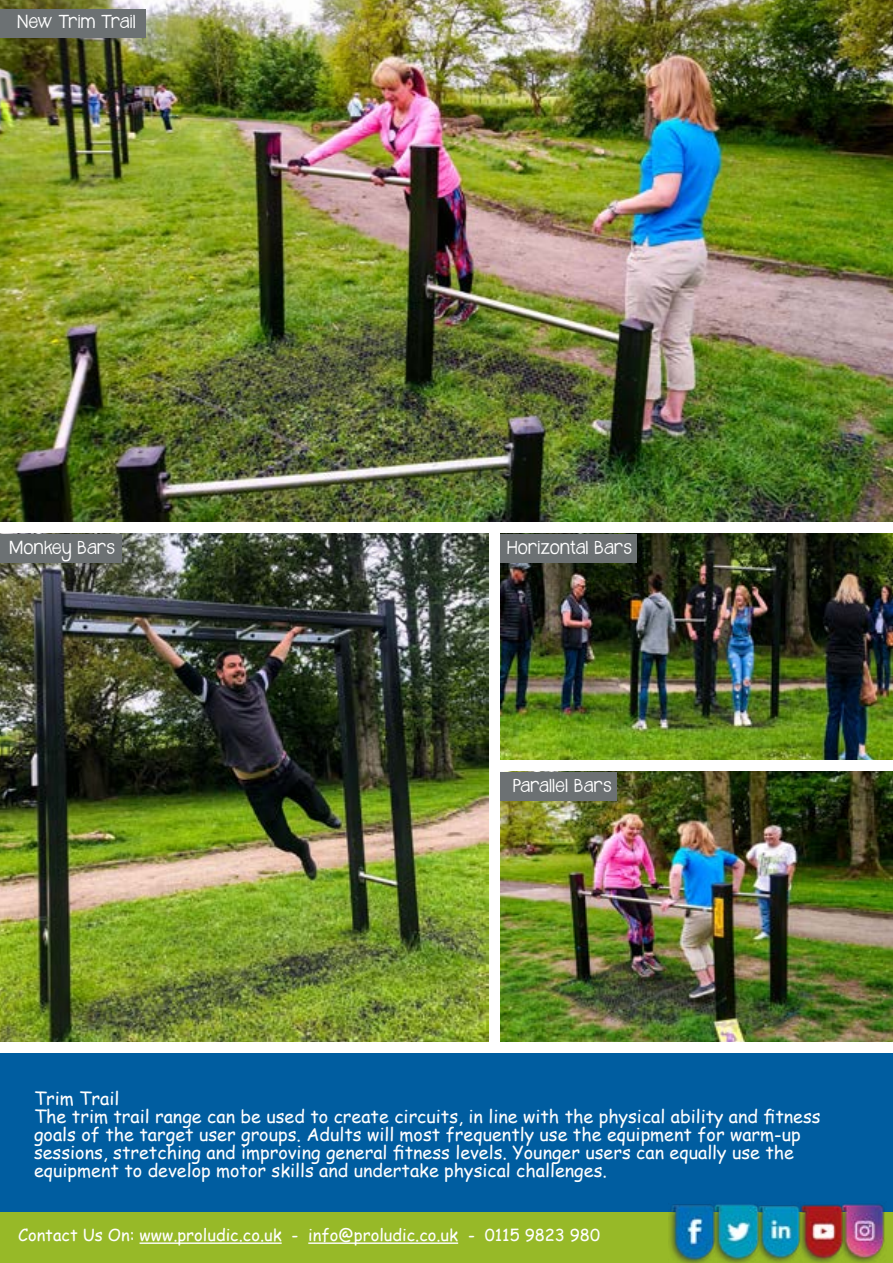
<style>
.page{position:relative;width:893px;height:1263px;background:#fff}
.page>*{position:absolute;margin:0;border:0;box-sizing:border-box;transform-origin:0 0}
.t1{font:18px/18px "Comic Sans MS";color:#fff}
.t2{font:16.5px "Comic Sans MS";color:#fff}
.t3{font:15px "Janda Safeand Sound Solid";letter-spacing:.02em;color:#fff}
</style>
<div class="page">
<div style="left:0;top:1053px;width:893px;height:175px;background:#005da0"></div>
<img style="left:500px;top:772px;width:393px;height:270px">
<img style="left:0;top:534px;width:488px;height:508px">
<div style="left:0;top:1212px;width:893px;height:51px;background:#97b928"></div>
<img style="left:668px;top:1204px;width:44px;height:59px">
<img style="left:845px;top:1204px;width:40px;height:59px">
<img style="left:761px;top:1205px;width:37px;height:58px">
<img style="left:712px;top:1204px;width:49px;height:59px">
<img style="left:798px;top:1204px;width:47px;height:59px">
<img style="left:0;top:0;width:893px;height:522px">
<hr style="left:140px;top:1242px;width:142px;height:2px;background:#fff">
<hr style="left:308px;top:1242px;width:150px;height:2px;background:#fff">
<img style="left:500px;top:534px;width:393px;height:226px">
<div style="left:0;top:9px;width:145px;height:29px;background:#6c7173"></div>
<div style="left:500px;top:534px;width:137px;height:29px;background:#6c7173"></div>
<div style="left:500px;top:772px;width:117px;height:29px;background:#6c7173"></div>
<div style="left:0;top:534px;width:121px;height:29px;background:#6c7173"></div>
<p class="t3" style="left:18px;top:11px;width:120px">New Trim Trail</p>
<p class="t3" style="left:10px;top:537px;width:107px">Monkey Bars</p>
<p class="t3" style="left:507px;top:537px;width:126px">Horizontal Bars</p>
<p class="t3" style="left:513px;top:775px;width:100px">Parallel Bars</p>
<p class="t1" style="left:34px;top:1088px;width:788px">Trim Trail<br>The trim trail range can be used to create circuits, in line with the physical ability and fitness goals of the target user groups. Adults will most frequently use the equipment for warm-up sessions, stretching and improving general fitness levels. Younger users can equally use the equipment to develop motor skills and undertake physical challenges.</p>
<p class="t2" style="left:18px;top:1223px;width:583px">Contact Us On: www.proludic.co.uk - info@proludic.co.uk - 0115 9823 980</p>
</div>
